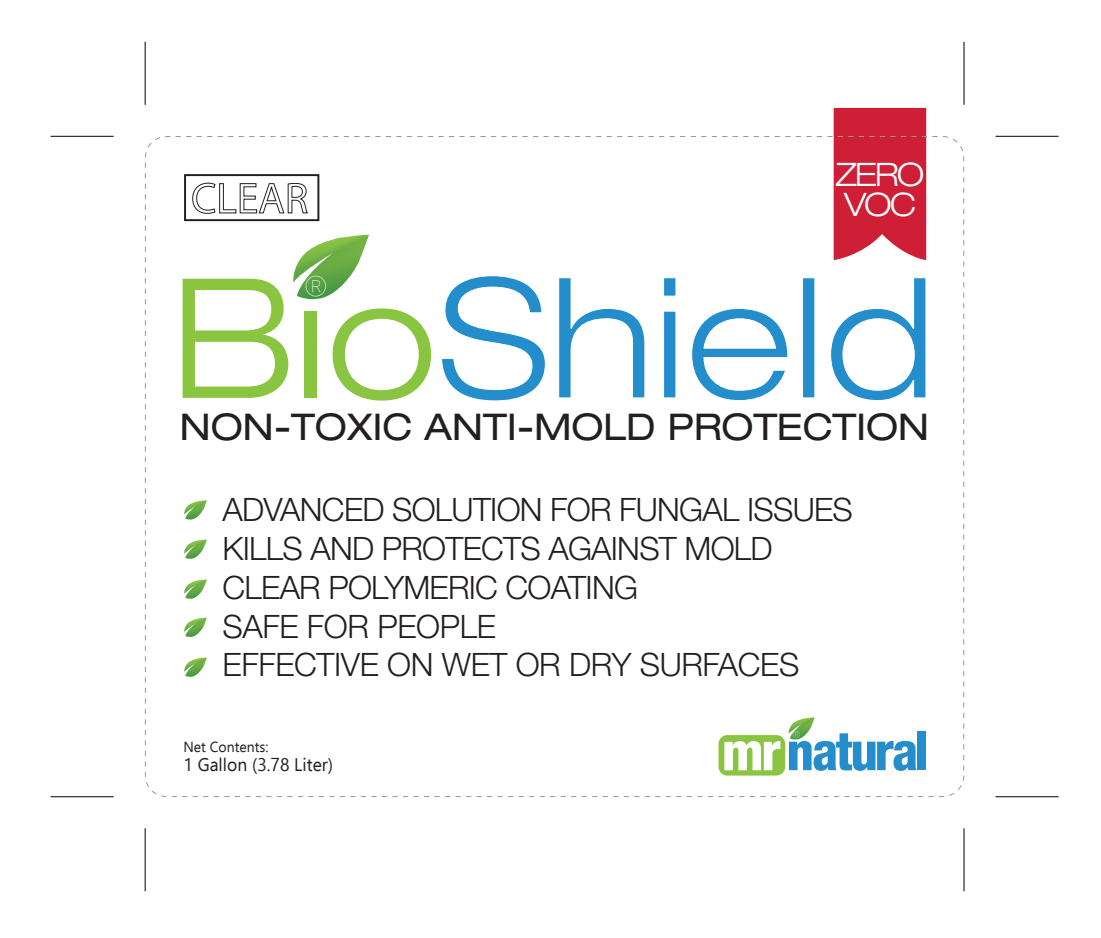
<style>
.page{position:relative;width:1101px;height:938px;background:#fff}
.page>*{position:absolute;margin:0;border:0;box-sizing:border-box;transform-origin:0 0}
.t1{font:expanded 36.93px "Helvetica Neue LT Std";letter-spacing:-.005em;color:#231f20}
.t2{font:300 expanded 32.38px/29.9px "Helvetica Neue LT Std";letter-spacing:-.06em;color:#fff}
.t3{font:300 32.2px/38.7px "Helvetica Neue LT Std";letter-spacing:-.02em;color:#231f20}
.t4{font:200 27.65px "Helvetica Neue LT Std";color:#fff}
.t5{font:18.2px "Ebrima";color:#231f20;scale:.96 1}
.t6{font:14.53px "Ebrima";color:#231f20;scale:.96 1}
.t7{font:200 9.45px "Helvetica Neue LT Std";color:#fff}
</style>
<div class="page">
<svg style="left:833px;top:108px;width:93px;height:152px;background:#d23247"></svg>
<hr style="left:145px;top:42px;width:1px;height:63px;background:#000">
<hr style="left:51px;top:136px;width:63px;height:1px;background:#000">
<hr style="left:51px;top:796px;width:63px;height:1px;background:#000">
<hr style="left:145px;top:828px;width:1px;height:63px;background:#000">
<hr style="left:963px;top:42px;width:1px;height:63px;background:#000">
<hr style="left:995px;top:136px;width:63px;height:1px;background:#000">
<hr style="left:995px;top:796px;width:63px;height:1px;background:#000">
<hr style="left:963px;top:828px;width:1px;height:63px;background:#000">
<svg style="left:192px;top:183px;width:116px;height:31px"></svg>
<div style="left:184px;top:174px;width:135px;height:47px;border:2px solid #231f20"></div>
<svg style="left:184px;top:540px;width:23px;height:19px"></svg>
<svg style="left:184px;top:500px;width:23px;height:20px"></svg>
<svg style="left:184px;top:579px;width:23px;height:20px"></svg>
<svg style="left:184px;top:618px;width:23px;height:19px"></svg>
<svg style="left:184px;top:657px;width:23px;height:20px"></svg>
<svg style="left:441px;top:275px;width:105px;height:126px"></svg>
<svg style="left:558px;top:277px;width:87px;height:121px"></svg>
<svg style="left:664px;top:277px;width:12px;height:121px"></svg>
<svg style="left:691px;top:308px;width:97px;height:93px"></svg>
<div style="left:802px;top:277px;width:13px;height:121px;background:#248dcc;border:1px solid #fff"></div>
<svg style="left:830px;top:277px;width:96px;height:124px"></svg>
<svg style="left:182px;top:235px;width:249px;height:166px"></svg>
<div style="left:917px;top:731px;width:8px;height:39px;background:#248dcc"></div>
<div style="left:718px;top:735px;width:67px;height:41px;background:#8ac542;border-radius:9px"></div>
<svg style="left:724px;top:741px;width:56px;height:29px"></svg>
<svg style="left:788px;top:717px;width:128px;height:54px"></svg>
<p class="t4" style="left:305px;top:270px;width:23px">®</p>
<p class="t2" style="left:835px;top:159px;width:90px">ZERO<br>VOC</p>
<p class="t1" style="left:179px;top:405px;width:751px">NON-TOXIC ANTI-MOLD PROTECTION</p>
<p class="t3" style="left:222px;top:490px;width:631px">ADVANCED SOLUTION FOR FUNGAL ISSUES<br>KILLS AND PROTECTS AGAINST MOLD<br>CLEAR POLYMERIC COATING<br>SAFE FOR PEOPLE<br>EFFECTIVE ON WET OR DRY SURFACES</p>
<p class="t6" style="left:183px;top:736px;width:90px">Net Contents:</p>
<p class="t5" style="left:183px;top:751px;width:157px">1 Gallon (3.78 Liter)</p>
<p class="t7" style="left:792px;top:730px;width:9px">®</p>
</div>
